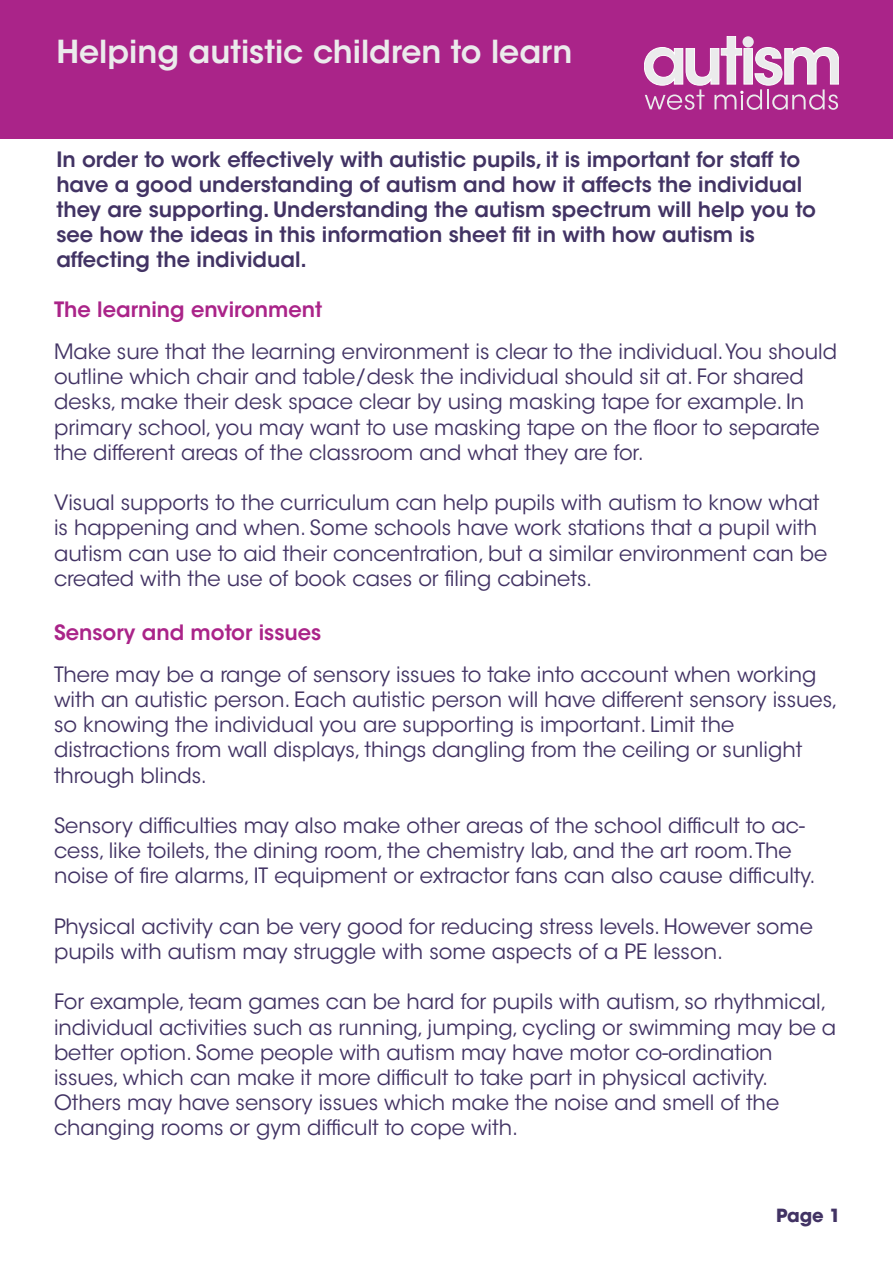
<style>
.page{position:relative;width:893px;height:1263px;background:#fff}
.page>*{position:absolute;margin:0;border:0;box-sizing:border-box;transform-origin:0 0}
.t1{font:600 31.5px "ITC Avant Garde Std";color:#ebebec}
.t2{font:21px/25.2px "ITC Avant Garde Std";color:#423364}
.t3{font:600 21px/25.2px "ITC Avant Garde Std";color:#423364}
.t4{font:600 21px "ITC Avant Garde Std";color:#aa2489}
.t5{font:700 18px "ITC Avant Garde Std";color:#423364}
</style>
<div class="page">
<div style="left:0;top:0;width:893px;height:138px;background:#aa2489"></div>
<svg style="left:644px;top:36px;width:195px;height:74px"></svg>
<h1 class="t1" style="left:56px;top:31px;width:518px">Helping autistic children to learn</h1>
<p class="t3" style="left:56px;top:146px;width:761px">In order to work effectively with autistic pupils, it is important for staff to have a good understanding of autism and how it affects the individual they are supporting. Understanding the autism spectrum will help you to see how the ideas in this information sheet fit in with how autism is affecting the individual.</p>
<p class="t4" style="left:54px;top:296px;width:270px">The learning environment</p>
<p class="t2" style="left:54px;top:339px;width:785px">Make sure that the learning environment is clear to the individual. You should outline which chair and table/desk the individual should sit at. For shared desks, make their desk space clear by using masking tape for example. In primary school, you may want to use masking tape on the floor to separate the different areas of the classroom and what they are for.</p>
<p class="t2" style="left:54px;top:490px;width:775px">Visual supports to the curriculum can help pupils with autism to know what is happening and when. Some schools have work stations that a pupil with autism can use to aid their concentration, but a similar environment can be created with the use of book cases or filing cabinets.</p>
<p class="t4" style="left:54px;top:619px;width:269px">Sensory and motor issues</p>
<p class="t2" style="left:54px;top:662px;width:785px">There may be a range of sensory issues to take into account when working with an autistic person. Each autistic person will have different sensory issues, so knowing the individual you are supporting is important. Limit the distractions from wall displays, things dangling from the ceiling or sunlight through blinds.</p>
<p class="t2" style="left:54px;top:813px;width:763px">Sensory difficulties may also make other areas of the school difficult to ac&shy;cess, like toilets, the dining room, the chemistry lab, and the art room. The noise of fire alarms, IT equipment or extractor fans can also cause difficulty.</p>
<p class="t2" style="left:54px;top:914px;width:760px">Physical activity can be very good for reducing stress levels. However some pupils with autism may struggle with some aspects of a PE lesson.</p>
<p class="t2" style="left:54px;top:989px;width:784px">For example, team games can be hard for pupils with autism, so rhythmical, individual activities such as running, jumping, cycling or swimming may be a better option. Some people with autism may have motor co-ordination issues, which can make it more difficult to take part in physical activity.<br>Others may have sensory issues which make the noise and smell of the changing rooms or gym difficult to cope with.</p>
<p class="t5" style="left:776px;top:1204px;width:66px">Page 1</p>
</div>
